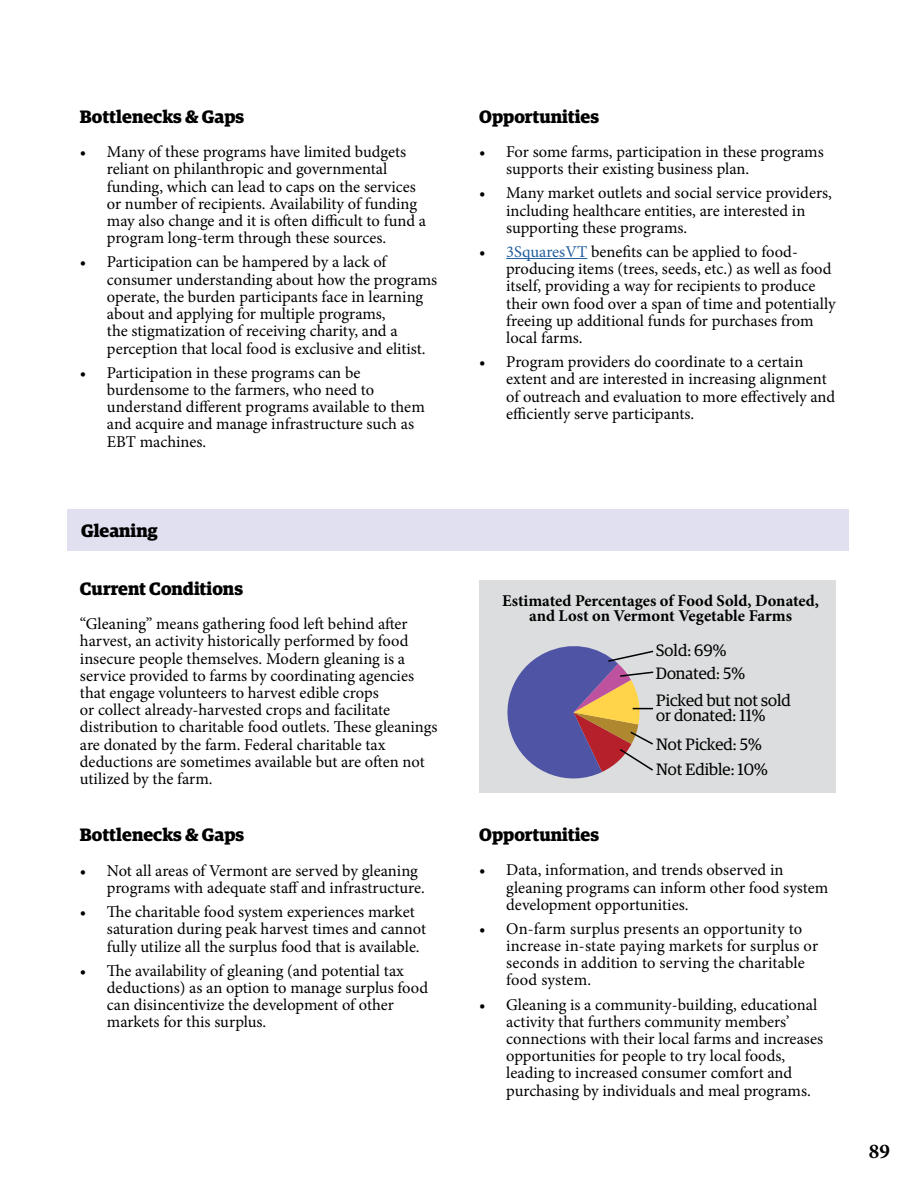
<style>
.page{position:relative;width:918px;height:1188px;background:#fff}
.page>*{position:absolute;margin:0;border:0;box-sizing:border-box;transform-origin:0 0}
.t1{font:700 21px "Minion Pro";color:#000}
.t2{font:700 18px "Guardian Egyp";color:#000}
.t3{font:16.5px/17.2px "Minion Pro";color:#000}
.t4{font:16.5px/23px "Guardian Egyp";color:#000}
.t5{font:700 16.5px/15px "Minion Pro";color:#000;text-align:center}
.s1{color:#215e9e}
</style>
<div class="page">
<div style="left:68px;top:510px;width:781px;height:41px;background:#e0e0f1"></div>
<div style="left:479px;top:580px;width:357px;height:213px;background:#dcddde"></div>
<hr style="left:506px;top:258px;width:81px;height:1px;background:#215e9e">
<svg style="left:507px;top:646px;width:147px;height:133px"></svg>
<p class="t2" style="left:80px;top:103px;width:166px">Bottlenecks &amp; Gaps</p>
<p class="t3" style="left:107px;top:143px;width:321px;text-indent:-27px">• Many of these programs have limited budgets reliant on philanthropic and governmental funding, which can lead to caps on the services or number of recipients. Availability of funding may also change and it is often difficult to fund a program long-term through these sources.</p>
<p class="t3" style="left:107px;top:254px;width:332px;text-indent:-27px">• Participation can be hampered by a lack of consumer understanding about how the programs operate, the burden participants face in learning about and applying for multiple programs,<br>the stigmatization of receiving charity, and a perception that local food is exclusive and elitist.</p>
<p class="t3" style="left:107px;top:364px;width:319px;text-indent:-27px">• Participation in these programs can be burdensome to the farmers, who need to understand different programs available to them and acquire and manage infrastructure such as EBT machines.</p>
<p class="t2" style="left:81px;top:517px;width:78px">Gleaning</p>
<p class="t2" style="left:80px;top:574px;width:165px">Current Conditions</p>
<p class="t3" style="left:80px;top:615px;width:359px">“Gleaning” means gathering food left behind after harvest, an activity historically performed by food insecure people themselves. Modern gleaning is a service provided to farms by coordinating agencies that engage volunteers to harvest edible crops<br>or collect already-harvested crops and facilitate distribution to charitable food outlets. These gleanings are donated by the farm. Federal charitable tax deductions are sometimes available but are often not utilized by the farm.</p>
<p class="t2" style="left:80px;top:821px;width:166px">Bottlenecks &amp; Gaps</p>
<p class="t3" style="left:107px;top:862px;width:319px;text-indent:-27px">• Not all areas of Vermont are served by gleaning programs with adequate staff and infrastructure.</p>
<p class="t3" style="left:107px;top:903px;width:321px;text-indent:-27px">• The charitable food system experiences market saturation during peak harvest times and cannot fully utilize all the surplus food that is available.</p>
<p class="t3" style="left:107px;top:962px;width:323px;text-indent:-27px">• The availability of gleaning (and potential tax deductions) as an option to manage surplus food can disincentivize the development of other markets for this surplus.</p>
<p class="t2" style="left:479px;top:103px;width:121px">Opportunities</p>
<p class="t3" style="left:506px;top:143px;width:319px;text-indent:-27px">• For some farms, participation in these programs supports their existing business plan.</p>
<p class="t3" style="left:506px;top:185px;width:327px;text-indent:-27px">• Many market outlets and social service providers, including healthcare entities, are interested in supporting these programs.</p>
<p class="t3" style="left:506px;top:243px;width:331px;text-indent:-27px">• <span class="s1">3SquaresVT</span> benefits can be applied to food&shy;producing items (trees, seeds, etc.) as well as food itself, providing a way for recipients to produce their own food over a span of time and potentially freeing up additional funds for purchases from local farms.</p>
<p class="t3" style="left:506px;top:353px;width:331px;text-indent:-27px">• Program providers do coordinate to a certain extent and are interested in increasing alignment of outreach and evaluation to more effectively and efficiently serve participants.</p>
<p class="t5" style="left:502px;top:593px;width:319px">Estimated Percentages of Food Sold, Donated, and Lost on Vermont Vegetable Farms</p>
<p class="t4" style="left:656px;top:637px;width:91px">Sold: 69%<br>Donated: 5%</p>
<p class="t4" style="left:656px;top:692px;width:136px;line-height:15px">Picked but not sold or donated: 11%</p>
<p class="t4" style="left:656px;top:731px;width:107px">Not Picked: 5%</p>
<p class="t4" style="left:656px;top:757px;width:113px">Not Edible: 10%</p>
<p class="t2" style="left:479px;top:821px;width:121px">Opportunities</p>
<p class="t3" style="left:506px;top:861px;width:324px;text-indent:-27px">• Data, information, and trends observed in gleaning programs can inform other food system development opportunities.</p>
<p class="t3" style="left:506px;top:920px;width:313px;text-indent:-27px">• On-farm surplus presents an opportunity to increase in-state paying markets for surplus or seconds in addition to serving the charitable food system.</p>
<p class="t3" style="left:506px;top:996px;width:318px;text-indent:-27px">• Gleaning is a community-building, educational activity that furthers community members’ connections with their local farms and increases opportunities for people to try local foods, leading to increased consumer comfort and purchasing by individuals and meal programs.</p>
<p class="t1" style="left:869px;top:1136px;width:22px">89</p>
</div>
